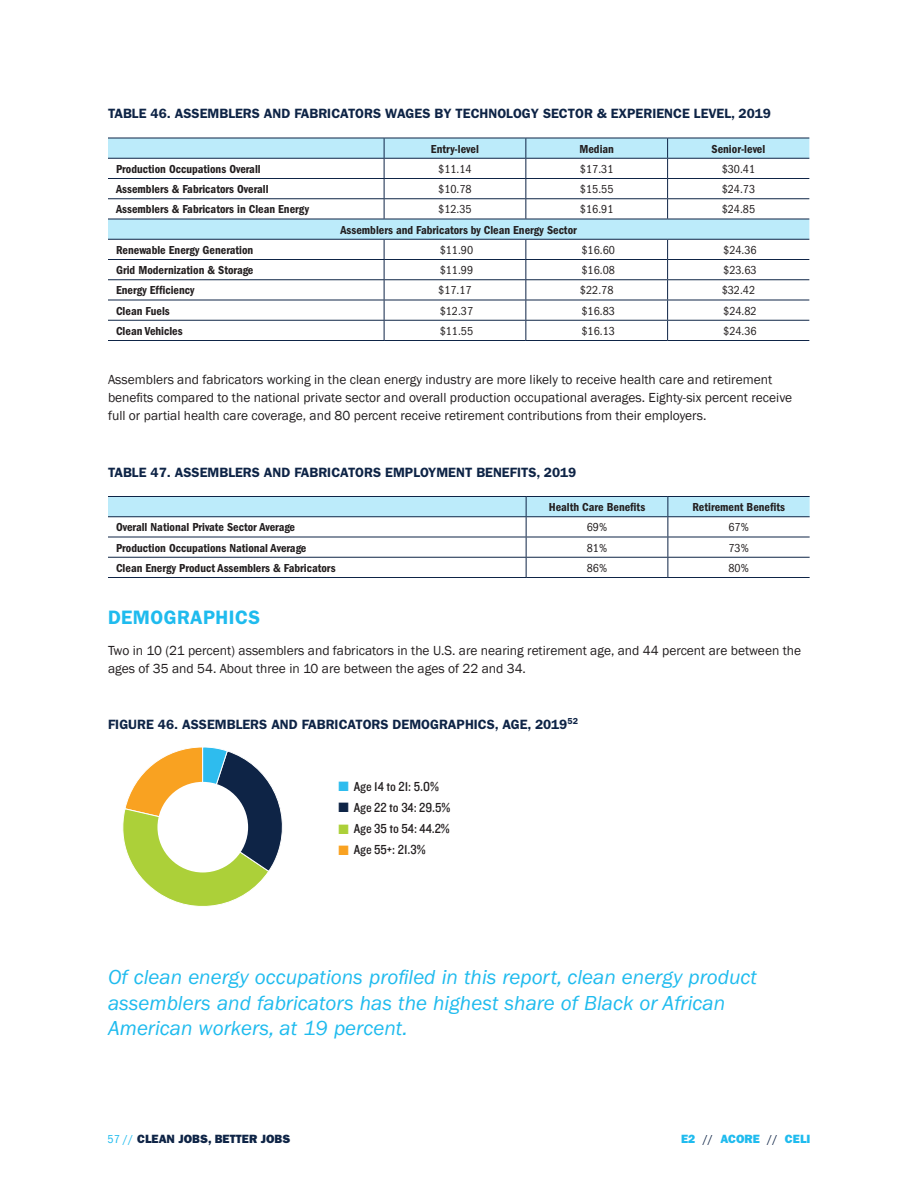
<style>
.page{position:relative;width:918px;height:1188px;background:#fff}
.page>*{position:absolute;margin:0;border:0;box-sizing:border-box;transform-origin:0 0}
.t1{font:italic 21px/25.5px "Franklin Gothic";color:#1fbbee}
.t2{font:600 19.5px "Franklin Gothic";letter-spacing:.02em;color:#1fbbee}
.t3{font:13.65px "Knockout 30 Junior Welterwt";color:#231f20}
.t4{font:13.5px/18px "Franklin Gothic";color:#231f20}
.t5{font:600 13.5px "Franklin Gothic";color:#0e2446}
.t6{font:600 condensed 12px "Franklin Gothic";color:#231f20}
.t7{font:condensed 12px "Franklin Gothic";color:#231f20}
.t8{font:800 12px "Franklin Gothic";color:#0e2446}
.t9{font:800 12px "Franklin Gothic";color:#1fbbee}
.s1{color:#2ebcee}
.s2{color:#0e2446}
.s3{color:#acd039}
.s4{color:#f9a221}
.s5{font-weight:400;font-stretch:condensed;color:#1fbbee}
.s6{font-weight:400;font-stretch:condensed;color:#0e2446}
</style>
<div class="page">
<svg style="left:108px;top:139px;width:701px;height:100px"></svg>
<hr style="left:108px;top:138px;width:276px;height:1px;background:#0e2446">
<hr style="left:384px;top:138px;width:142px;height:1px;background:#0e2446">
<hr style="left:526px;top:138px;width:142px;height:1px;background:#0e2446">
<hr style="left:668px;top:138px;width:141px;height:1px;background:#0e2446">
<hr style="left:108px;top:158px;width:276px;height:1px;background:#0e2446">
<hr style="left:384px;top:158px;width:142px;height:1px;background:#0e2446">
<hr style="left:526px;top:158px;width:142px;height:1px;background:#0e2446">
<hr style="left:668px;top:158px;width:141px;height:1px;background:#0e2446">
<hr style="left:108px;top:178px;width:276px;height:1px;background:#0e2446">
<hr style="left:384px;top:178px;width:142px;height:1px;background:#0e2446">
<hr style="left:526px;top:178px;width:142px;height:1px;background:#0e2446">
<hr style="left:668px;top:178px;width:141px;height:1px;background:#0e2446">
<hr style="left:108px;top:198px;width:276px;height:1px;background:#0e2446">
<hr style="left:384px;top:198px;width:142px;height:1px;background:#0e2446">
<svg style="left:384px;top:138px;width:1px;height:81px"></svg>
<hr style="left:526px;top:198px;width:142px;height:1px;background:#0e2446">
<svg style="left:525px;top:138px;width:1px;height:81px"></svg>
<hr style="left:668px;top:198px;width:141px;height:1px;background:#0e2446">
<svg style="left:667px;top:138px;width:1px;height:81px"></svg>
<hr style="left:108px;top:219px;width:276px;height:1px;background:#0e2446">
<hr style="left:384px;top:219px;width:142px;height:1px;background:#0e2446">
<hr style="left:526px;top:219px;width:142px;height:1px;background:#0e2446">
<hr style="left:668px;top:219px;width:141px;height:1px;background:#0e2446">
<hr style="left:108px;top:239px;width:276px;height:1px;background:#0e2446">
<hr style="left:384px;top:239px;width:142px;height:1px;background:#0e2446">
<hr style="left:526px;top:239px;width:142px;height:1px;background:#0e2446">
<hr style="left:668px;top:239px;width:141px;height:1px;background:#0e2446">
<hr style="left:108px;top:259px;width:276px;height:1px;background:#0e2446">
<hr style="left:384px;top:259px;width:142px;height:1px;background:#0e2446">
<hr style="left:526px;top:259px;width:142px;height:1px;background:#0e2446">
<hr style="left:668px;top:259px;width:141px;height:1px;background:#0e2446">
<hr style="left:108px;top:279px;width:276px;height:1px;background:#0e2446">
<hr style="left:384px;top:279px;width:142px;height:1px;background:#0e2446">
<hr style="left:526px;top:279px;width:142px;height:1px;background:#0e2446">
<hr style="left:668px;top:279px;width:141px;height:1px;background:#0e2446">
<hr style="left:108px;top:300px;width:276px;height:1px;background:#0e2446">
<hr style="left:384px;top:300px;width:142px;height:1px;background:#0e2446">
<hr style="left:526px;top:300px;width:142px;height:1px;background:#0e2446">
<hr style="left:668px;top:300px;width:141px;height:1px;background:#0e2446">
<hr style="left:108px;top:320px;width:276px;height:1px;background:#0e2446">
<hr style="left:384px;top:320px;width:142px;height:1px;background:#0e2446">
<svg style="left:384px;top:240px;width:1px;height:100px"></svg>
<hr style="left:526px;top:320px;width:142px;height:1px;background:#0e2446">
<svg style="left:525px;top:240px;width:1px;height:100px"></svg>
<hr style="left:668px;top:320px;width:141px;height:1px;background:#0e2446">
<svg style="left:667px;top:240px;width:1px;height:100px"></svg>
<hr style="left:108px;top:340px;width:276px;height:1px;background:#0e2446">
<hr style="left:384px;top:340px;width:142px;height:1px;background:#0e2446">
<hr style="left:526px;top:340px;width:142px;height:1px;background:#0e2446">
<hr style="left:668px;top:340px;width:141px;height:1px;background:#0e2446">
<svg style="left:108px;top:496px;width:702px;height:81px"></svg>
<hr style="left:108px;top:577px;width:418px;height:1px;background:#0e2446">
<hr style="left:526px;top:577px;width:142px;height:1px;background:#0e2446">
<hr style="left:668px;top:577px;width:142px;height:1px;background:#0e2446">
<svg style="left:122px;top:747px;width:161px;height:160px"></svg>
<div style="left:157px;top:782px;width:91px;height:90px;background:#fff;border-radius:50%"></div>
<p class="t5" style="left:108px;top:106px;width:665px">TABLE 46. ASSEMBLERS AND FABRICATORS WAGES BY TECHNOLOGY SECTOR &amp; EXPERIENCE LEVEL, 2019</p>
<p class="t6" style="left:431px;top:142px;width:50px">Entry-level</p>
<p class="t6" style="left:579px;top:142px;width:36px">Median</p>
<p class="t6" style="left:712px;top:142px;width:55px">Senior-level</p>
<p class="t6" style="left:116px;top:162px;width:146px">Production Occupations Overall</p>
<p class="t7" style="left:438px;top:162px;width:35px">$11.14</p>
<p class="t7" style="left:580px;top:162px;width:35px">$17.31</p>
<p class="t7" style="left:722px;top:162px;width:35px">$30.41</p>
<p class="t6" style="left:116px;top:182px;width:154px">Assemblers &amp; Fabricators Overall</p>
<p class="t7" style="left:438px;top:182px;width:35px">$10.78</p>
<p class="t7" style="left:580px;top:182px;width:35px">$15.55</p>
<p class="t7" style="left:722px;top:182px;width:35px">$24.73</p>
<p class="t6" style="left:116px;top:203px;width:194px">Assemblers &amp; Fabricators in Clean Energy</p>
<p class="t7" style="left:438px;top:203px;width:35px">$12.35</p>
<p class="t7" style="left:580px;top:203px;width:35px">$16.91</p>
<p class="t7" style="left:722px;top:203px;width:35px">$24.85</p>
<p class="t6" style="left:340px;top:223px;width:238px">Assemblers and Fabricators by Clean Energy Sector</p>
<p class="t6" style="left:116px;top:243px;width:139px">Renewable Energy Generation</p>
<p class="t7" style="left:440px;top:243px;width:35px">$11.90</p>
<p class="t7" style="left:581px;top:243px;width:35px">$16.60</p>
<p class="t7" style="left:723px;top:243px;width:35px">$24.36</p>
<p class="t6" style="left:116px;top:263px;width:139px">Grid Modernization &amp; Storage</p>
<p class="t7" style="left:440px;top:263px;width:35px">$11.99</p>
<p class="t7" style="left:581px;top:263px;width:35px">$16.08</p>
<p class="t7" style="left:723px;top:263px;width:35px">$23.63</p>
<p class="t6" style="left:116px;top:284px;width:80px">Energy Efficiency</p>
<p class="t7" style="left:438px;top:284px;width:35px">$17.17</p>
<p class="t7" style="left:580px;top:284px;width:35px">$22.78</p>
<p class="t7" style="left:722px;top:284px;width:35px">$32.42</p>
<p class="t6" style="left:116px;top:304px;width:55px">Clean Fuels</p>
<p class="t7" style="left:440px;top:304px;width:35px">$12.37</p>
<p class="t7" style="left:581px;top:304px;width:35px">$16.83</p>
<p class="t7" style="left:723px;top:304px;width:35px">$24.82</p>
<p class="t6" style="left:116px;top:324px;width:68px">Clean Vehicles</p>
<p class="t7" style="left:440px;top:324px;width:35px">$11.55</p>
<p class="t7" style="left:581px;top:324px;width:35px">$16.13</p>
<p class="t7" style="left:723px;top:324px;width:35px">$24.36</p>
<p class="t4" style="left:108px;top:371px;width:686px">Assemblers and fabricators working in the clean energy industry are more likely to receive health care and retirement benefits compared to the national private sector and overall production occupational averages. Eighty-six percent receive full or partial health care coverage, and 80 percent receive retirement contributions from their employers.</p>
<p class="t5" style="left:108px;top:464px;width:470px">TABLE 47. ASSEMBLERS AND FABRICATORS EMPLOYMENT BENEFITS, 2019</p>
<p class="t6" style="left:549px;top:500px;width:98px">Health Care Benefits</p>
<p class="t6" style="left:692px;top:500px;width:94px">Retirement Benefits</p>
<p class="t6" style="left:116px;top:521px;width:181px">Overall National Private Sector Average</p>
<p class="t7" style="left:587px;top:521px;width:22px">69%</p>
<p class="t7" style="left:729px;top:521px;width:22px">67%</p>
<p class="t6" style="left:116px;top:541px;width:192px">Production Occupations National Average</p>
<p class="t7" style="left:587px;top:541px;width:22px">81%</p>
<p class="t7" style="left:729px;top:541px;width:22px">73%</p>
<p class="t6" style="left:116px;top:561px;width:221px">Clean Energy Product Assemblers &amp; Fabricators</p>
<p class="t7" style="left:587px;top:561px;width:22px">86%</p>
<p class="t7" style="left:729px;top:561px;width:22px">80%</p>
<h2 class="t2" style="left:108px;top:605px;width:154px">DEMOGRAPHICS</h2>
<p class="t4" style="left:108px;top:642px;width:695px">Two in 10 (21 percent) assemblers and fabricators in the U.S. are nearing retirement age, and 44 percent are between the ages of 35 and 54. About three in 10 are between the ages of 22 and 34.</p>
<p class="t5" style="left:108px;top:717px;width:472px">FIGURE 46. ASSEMBLERS AND FABRICATORS DEMOGRAPHICS, AGE, 2019<sup>52</sup></p>
<p class="t3" style="left:339px;top:777px;width:102px"><span class="s1">■</span> Age 14 to 21: 5.0%</p>
<p class="t3" style="left:339px;top:798px;width:113px"><span class="s2">■</span> Age 22 to 34: 29.5%</p>
<p class="t3" style="left:339px;top:819px;width:113px"><span class="s3">■</span> Age 35 to 54: 44.2%</p>
<p class="t3" style="left:339px;top:841px;width:89px"><span class="s4">■</span> Age 55+: 21.3%</p>
<h1 class="t1" style="left:108px;top:965px;width:650px">Of clean energy occupations profiled in this report, clean energy product assemblers and fabricators has the highest share of Black or African<br>American workers, at 19 percent.</h1>
<p class="t8" style="left:108px;top:1132px;width:184px"><span class="s5">57 //</span> CLEAN JOBS, BETTER JOBS</p>
<p class="t9" style="left:681px;top:1132px;width:131px">E2 <span class="s6">//</span> ACORE <span class="s6">//</span> CELI</p>
</div>
